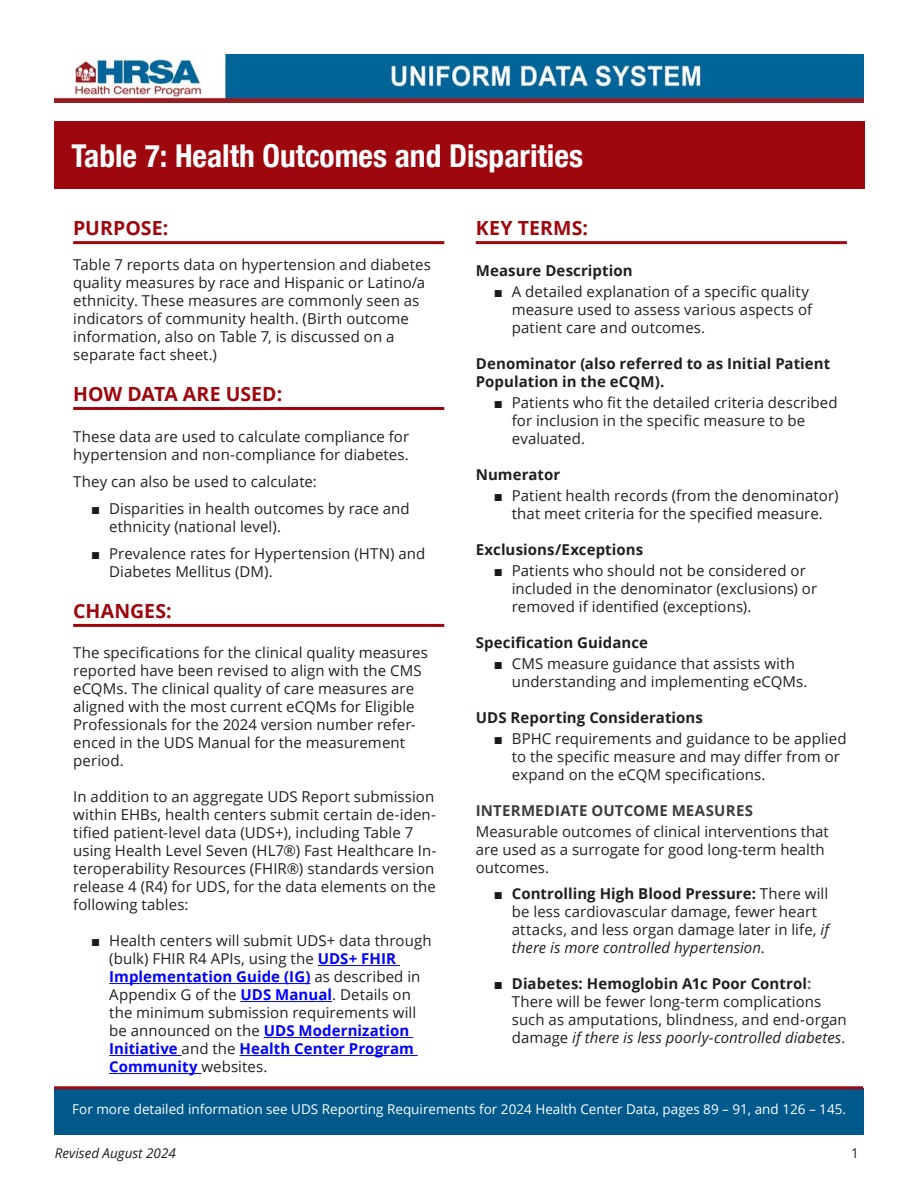
<style>
.page{position:relative;width:918px;height:1188px;background:#fff}
.page>*{position:absolute;margin:0;border:0;box-sizing:border-box;transform-origin:0 0}
.t1{font:700 condensed 31.5px "Helvetica Neue LT Com";color:#fff}
.t2{font:700 19.5px "Open Sans";letter-spacing:.005em;color:#9d070d}
.t3{font:15px/18px "Open Sans";letter-spacing:.005em;color:#231f20}
.t4{font:700 15px/18px "Open Sans";letter-spacing:.005em;color:#231f20}
.t5{font:700 15px "Open Sans";letter-spacing:.01em;color:#3e3e3f}
.t6{font:13.5px "Open Sans";color:#fff}
.t7{font:italic 13.5px "Open Sans";color:#231f20}
.t8{font:13.5px "Open Sans";color:#231f20}
.s1{font-family:"Arial";color:#1a1a1a}
.s2{font-weight:700;color:#00f}
.s3{font-weight:700}
.s4{font-style:italic}
.s5{font-weight:700;color:#5a6b7d}
</style>
<div class="page">
<div style="left:54px;top:1088px;width:809px;height:47px;background:#00598b"></div>
<hr style="left:476px;top:241px;width:371px;height:3px;background:#9d070d">
<hr style="left:73px;top:624px;width:371px;height:3px;background:#9d070d">
<hr style="left:73px;top:407px;width:371px;height:3px;background:#9d070d">
<hr style="left:73px;top:241px;width:371px;height:3px;background:#9d070d">
<hr style="left:54px;top:1086px;width:809px;height:3px;background:#9d070d">
<hr style="left:318px;top:965px;width:82px;height:1px;background:#00f">
<hr style="left:109px;top:983px;width:201px;height:1px;background:#00f">
<hr style="left:241px;top:1001px;width:91px;height:1px;background:#00f">
<hr style="left:264px;top:1037px;width:149px;height:1px;background:#00f">
<hr style="left:109px;top:1055px;width:73px;height:1px;background:#00f">
<hr style="left:240px;top:1055px;width:178px;height:1px;background:#00f">
<hr style="left:109px;top:1073px;width:92px;height:1px;background:#00f">
<img style="left:54px;top:54px;width:809px;height:48px">
<div style="left:54px;top:122px;width:810px;height:67px;background:#9d070d"></div>
<h1 class="t1" style="left:71px;top:137px;width:513px">Table 7: Health Outcomes and Disparities</h1>
<h2 class="t2" style="left:73px;top:214px;width:97px">PURPOSE:</h2>
<p class="t3" style="left:73px;top:255px;width:359px">Table 7 reports data on hypertension and diabetes quality measures by race and Hispanic or Latino/a ethnicity. These measures are commonly seen as indicators of community health. (Birth outcome information, also on Table 7, is discussed on a separate fact sheet.)</p>
<h2 class="t2" style="left:73px;top:380px;width:211px">HOW DATA ARE USED:</h2>
<p class="t3" style="left:73px;top:427px;width:338px">These data are used to calculate compliance for hypertension and non-compliance for diabetes.</p>
<p class="t3" style="left:73px;top:472px;width:245px">They can also be used to calculate:</p>
<p class="t3" style="left:109px;top:499px;width:302px;text-indent:-18px"><span class="s1">■</span> Disparities in health outcomes by race and ethnicity (national level).</p>
<p class="t3" style="left:109px;top:544px;width:318px;text-indent:-18px"><span class="s1">■</span> Prevalence rates for Hypertension (HTN) and<br>Diabetes Mellitus (DM).</p>
<h2 class="t2" style="left:73px;top:597px;width:100px">CHANGES:</h2>
<p class="t3" style="left:73px;top:644px;width:356px">The specifications for the clinical quality measures reported have been revised to align with the CMS eCQMs. The clinical quality of care measures are aligned with the most current eCQMs for Eligible Professionals for the 2024 version number refer&shy;enced in the UDS Manual for the measurement period.</p>
<p class="t3" style="left:73px;top:788px;width:365px">In addition to an aggregate UDS Report submission within EHBs, health centers submit certain de-iden&shy;tified patient-level data (UDS+), including Table 7 using Health Level Seven (HL7®) Fast Healthcare In&shy;teroperability Resources (FHIR®) standards version release 4 (R4) for UDS, for the data elements on the following tables:</p>
<p class="t3" style="left:109px;top:932px;width:324px;text-indent:-18px"><span class="s1">■</span> Health centers will submit UDS+ data through (bulk) FHIR R4 APIs, using the <span class="s2">UDS+ FHIR Implementation Guide (IG)</span> as described in Appendix G of the <span class="s2">UDS Manual</span>. Details on the minimum submission requirements will be announced on the <span class="s2">UDS Modernization Initiative</span> and the <span class="s2">Health Center Program Community</span> websites.</p>
<h2 class="t2" style="left:476px;top:214px;width:114px">KEY TERMS:</h2>
<h3 class="t4" style="left:476px;top:261px;width:158px">Measure Description</h3>
<p class="t3" style="left:512px;top:282px;width:302px;text-indent:-18px"><span class="s1">■</span> A detailed explanation of a specific quality measure used to assess various aspects of patient care and outcomes.</p>
<h3 class="t4" style="left:476px;top:354px;width:356px">Denominator (also referred to as Initial Patient<br>Population in the eCQM).</h3>
<p class="t3" style="left:512px;top:393px;width:327px;text-indent:-18px"><span class="s1">■</span> Patients who fit the detailed criteria described for inclusion in the specific measure to be evaluated.</p>
<h3 class="t4" style="left:476px;top:465px;width:86px">Numerator</h3>
<p class="t3" style="left:494px;top:486px;width:346px;text-align:center"><span class="s1">■</span> Patient health records (from the denominator) that meet criteria for the specified measure.</p>
<h3 class="t4" style="left:476px;top:540px;width:169px">Exclusions/Exceptions</h3>
<p class="t3" style="left:512px;top:561px;width:307px;text-indent:-18px"><span class="s1">■</span> Patients who should not be considered or included in the denominator (exclusions) or removed if identified (exceptions).</p>
<h3 class="t4" style="left:476px;top:633px;width:174px">Specification Guidance</h3>
<p class="t3" style="left:512px;top:654px;width:297px;text-indent:-18px"><span class="s1">■</span> CMS measure guidance that assists with understanding and implementing eCQMs.</p>
<h3 class="t4" style="left:476px;top:708px;width:229px">UDS Reporting Considerations</h3>
<p class="t3" style="left:512px;top:729px;width:336px;text-indent:-18px"><span class="s1">■</span> BPHC requirements and guidance to be applied to the specific measure and may differ from or expand on the eCQM specifications.</p>
<h3 class="t5" style="left:476px;top:800px;width:279px">INTERMEDIATE OUTCOME MEASURES</h3>
<p class="t3" style="left:476px;top:822px;width:355px">Measurable outcomes of clinical interventions that are used as a surrogate for good long-term health outcomes.</p>
<p class="t3" style="left:512px;top:884px;width:319px;text-indent:-18px"><span class="s1">■</span> <span class="s3">Controlling High Blood Pressure:</span> There will be less cardiovascular damage, fewer heart attacks, and less organ damage later in life, <span class="s4">if there is more controlled hypertension</span>.</p>
<p class="t3" style="left:512px;top:974px;width:337px;text-indent:-18px"><span class="s1">■</span> <span class="s3">Diabetes: Hemoglobin A1c Poor Control</span><span class="s5">:<br></span>There will be fewer long-term complications such as amputations, blindness, and end-organ damage <span class="s4">if there is less poorly-controlled diabetes</span>.</p>
<p class="t6" style="left:72px;top:1100px;width:775px">For more detailed information see UDS Reporting Requirements for 2024 Health Center Data, pages 89 – 91, and 126 – 145.</p>
<p class="t7" style="left:55px;top:1144px;width:122px">Revised August 2024</p>
<p class="t8" style="left:851px;top:1144px;width:9px">1</p>
</div>
